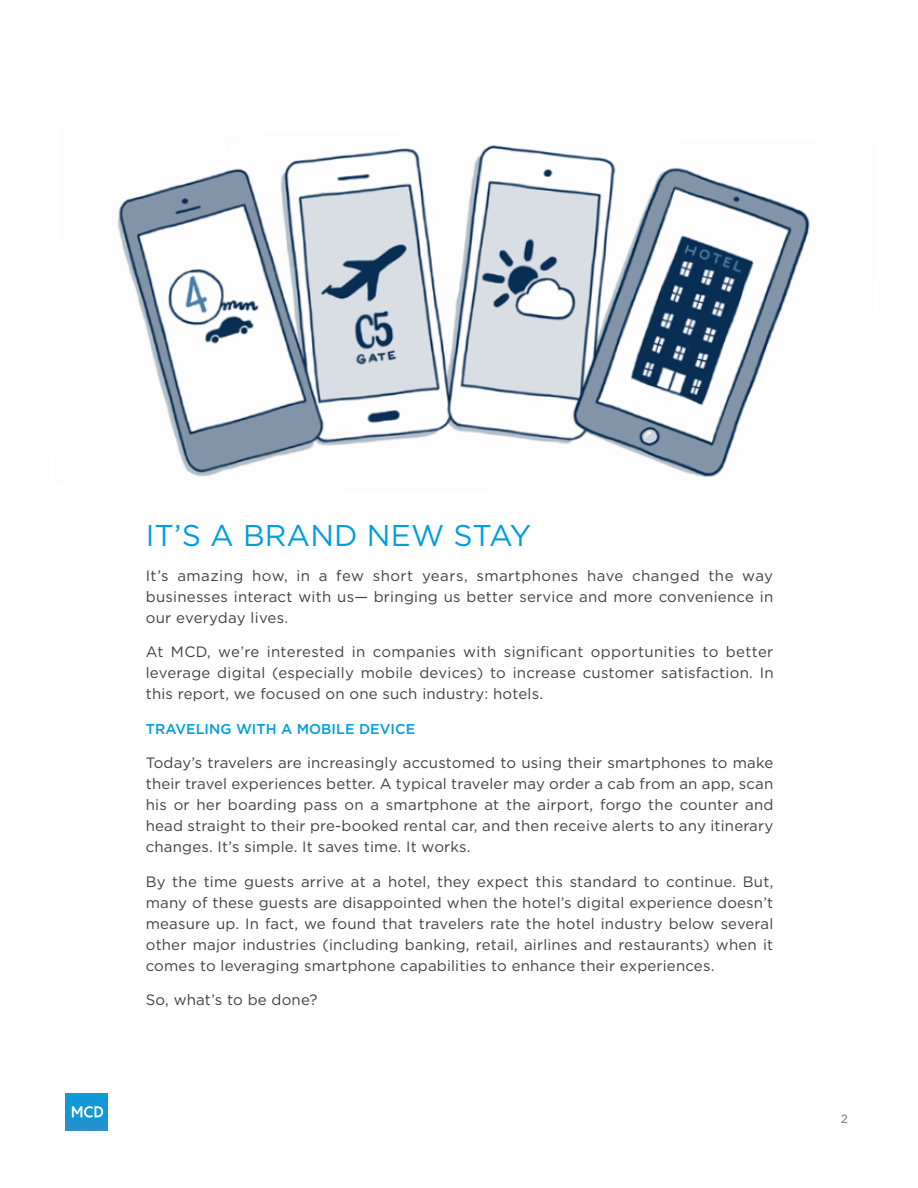
<style>
.page{position:relative;width:918px;height:1188px;background:#fff}
.page>*{position:absolute;margin:0;border:0;box-sizing:border-box;transform-origin:0 0}
.t1{font:30px "Gotham";letter-spacing:.005em;color:#009ede}
.t2{font:15px/21px "Gotham";letter-spacing:.01em;color:#414042;text-align:justify}
.t3{font:500 14.25px "Gotham";letter-spacing:.005em;color:#009ede}
.t4{font:12px "Gotham";color:#6d6e71}
</style>
<div class="page">
<img style="left:117px;top:145px;width:693px;height:332px">
<div style="left:66px;top:1094px;width:42px;height:36px;background:linear-gradient(to bottom,#0b9dd9,#2292ce)"></div>
<svg style="left:72px;top:1106px;width:31px;height:12px"></svg>
<h1 class="t1" style="left:146px;top:519px;width:387px">IT’S A BRAND NEW STAY</h1>
<p class="t2" style="left:146px;top:565px;width:629px">It’s amazing how, in a few short years, smartphones have changed the way businesses interact with us— bringing us better service and more convenience in our everyday lives.</p>
<p class="t2" style="left:146px;top:641px;width:629px">At MCD, we’re interested in companies with significant opportunities to better leverage digital (especially mobile devices) to increase customer satisfaction. In this report, we focused on one such industry: hotels.</p>
<p class="t3" style="left:146px;top:721px;width:271px">TRAVELING WITH A MOBILE DEVICE</p>
<p class="t2" style="left:146px;top:752px;width:629px">Today’s travelers are increasingly accustomed to using their smartphones to make their travel experiences better. A typical traveler may order a cab from an app, scan his or her boarding pass on a smartphone at the airport, forgo the counter and head straight to their pre-booked rental car, and then receive alerts to any itinerary changes. It’s simple. It saves time. It works.</p>
<p class="t2" style="left:146px;top:871px;width:629px">By the time guests arrive at a hotel, they expect this standard to continue. But, many of these guests are disappointed when the hotel’s digital experience doesn’t measure up. In fact, we found that travelers rate the hotel industry below several other major industries (including banking, retail, airlines and restaurants) when it comes to leveraging smartphone capabilities to enhance their experiences.</p>
<p class="t2" style="left:146px;top:989px;width:173px">So, what’s to be done?</p>
<p class="t4" style="left:841px;top:1112px;width:9px">2</p>
</div>
